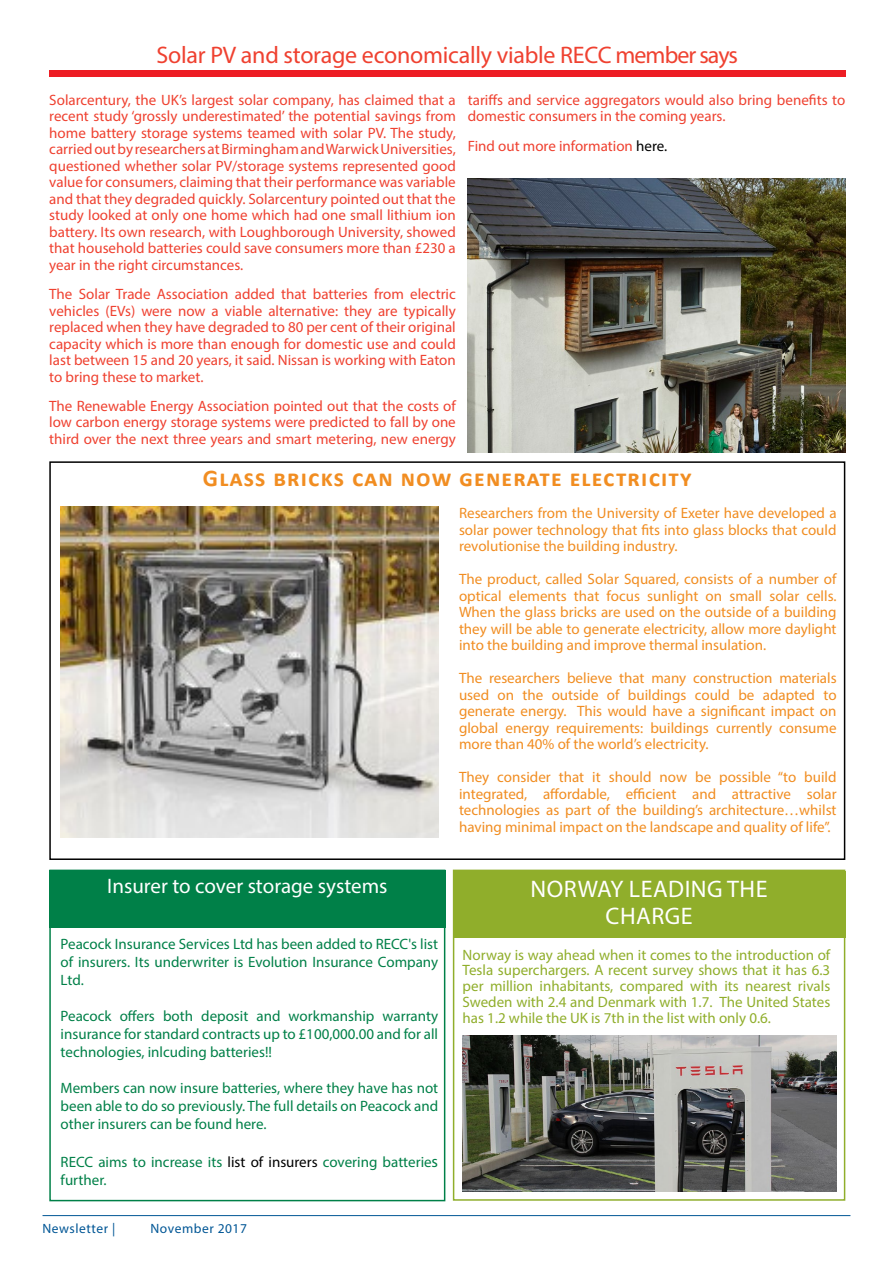
<style>
.page{position:relative;width:893px;height:1263px;background:#fff}
.page>*{position:absolute;margin:0;border:0;box-sizing:border-box;transform-origin:0 0}
.t1{font:24px "Myriad Pro";letter-spacing:-.01em;color:#ef4130}
.t2{font:700 24px "Calibri";letter-spacing:.05em;color:#f18d21}
.t3{font:24px/27px "Myriad Pro";letter-spacing:.02em;color:#fff;text-align:center}
.t4{font:21px "Myriad Pro";color:#fff}
.t5{font:15px/16.5px "Myriad Pro";color:#ef4130;text-align:justify}
.t6{font:15px/16.5px "Myriad Pro";color:#f18d21;text-align:justify}
.t7{font:15px/18px "Myriad Pro";color:#008048;text-align:justify}
.t8{font:15px/15.8px "Myriad Pro";color:#90ae2b;text-align:justify}
.t9{font:13.5px "Myriad Pro";letter-spacing:.04em;color:#005695}
.s1{color:#000}
.s2{font-size:16.5px}
</style>
<div class="page">
<hr style="left:43px;top:1215px;width:807px;height:1px;background:#005695">
<div style="left:49px;top:70px;width:796px;height:6px;background:#ed1d24"></div>
<div style="left:49px;top:461px;width:796px;height:399px;border:2px solid #000"></div>
<div style="left:453px;top:870px;width:392px;height:331px;border:2px solid #90ae2b"></div>
<div style="left:453px;top:871px;width:392px;height:67px;background:#90ae2b"></div>
<div style="left:49px;top:870px;width:396px;height:331px;border:2px solid #008048"></div>
<div style="left:49px;top:870px;width:396px;height:57px;background:#008048"></div>
<img style="left:463px;top:1035px;width:374px;height:157px">
<img style="left:468px;top:179px;width:377px;height:273px">
<img style="left:61px;top:507px;width:377px;height:331px">
<h1 class="t1" style="left:157px;top:40px;width:583px">Solar PV and storage economically viable RECC member says</h1>
<p class="t5" style="left:468px;top:91px;width:379px">tariffs and service aggregators would also bring benefits to domestic consumers in the coming years.</p>
<p class="t5" style="left:468px;top:137px;width:201px">Find out more information <span class="s1">here.</span></p>
<p class="t5" style="left:49px;top:91px;width:408px">Solarcentury, the UK’s largest solar company, has claimed that a recent study ‘grossly underestimated’ the potential savings from home battery storage systems teamed with solar PV. The study, carried out by researchers at Birmingham and Warwick Universities, questioned whether solar PV/storage systems represented good value for consumers, claiming that their performance was variable and that they degraded quickly. Solarcentury pointed out that the study looked at only one home which had one small lithium ion battery. Its own research, with Loughborough University, showed that household batteries could save consumers more than £230 a year in the right circumstances.</p>
<p class="t5" style="left:49px;top:286px;width:408px">The Solar Trade Association added that batteries from electric vehicles (EVs) were now a viable alternative: they are typically replaced when they have degraded to 80 per cent of their original capacity which is more than enough for domestic use and could last between 15 and 20 years, it said. Nissan is working with Eaton to bring these to market.</p>
<p class="t5" style="left:49px;top:397px;width:408px">The Renewable Energy Association pointed out that the costs of low carbon energy storage systems were predicted to fall by one third over the next three years and smart metering, new energy</p>
<h1 class="t2" style="left:203px;top:463px;width:490px">Glass bricks can now generate electricity</h1>
<h2 class="t4" style="left:107px;top:873px;width:282px">Insurer to cover storage systems</h2>
<p class="t7" style="left:61px;top:935px;width:379px">Peacock Insurance Services Ltd has been added to RECC's list of insurers. Its underwriter is Evolution Insurance Company Ltd.</p>
<p class="t7" style="left:61px;top:1007px;width:379px">Peacock offers both deposit and workmanship warranty insurance for standard contracts up to £100,000.00 and for all technologies, inlcuding batteries!!</p>
<p class="t7" style="left:61px;top:1079px;width:379px">Members can now insure batteries, where they have has not been able to do so previously. The full details on Peacock and other insurers can be found here.</p>
<p class="t7" style="left:61px;top:1152px;width:379px">RECC aims to increase its <span class="s1">list of insurers</span> covering batterie<span class="s2">s </span>further.</p>
<p class="t9" style="left:43px;top:1220px;width:74px">Newsletter |</p>
<p class="t9" style="left:151px;top:1220px;width:98px">November 2017</p>
<p class="t6" style="left:459px;top:504px;width:379px">Researchers from the University of Exeter have developed a solar power technology that fits into glass blocks that could revolutionise the building industry.</p>
<p class="t6" style="left:459px;top:570px;width:379px">The product, called Solar Squared, consists of a number of optical elements that focus sunlight on small solar cells.<br>When the glass bricks are used on the outside of a building they will be able to generate electricity, allow more daylight into the building and improve thermal insulation.</p>
<p class="t6" style="left:459px;top:669px;width:379px">The researchers believe that many construction materials used on the outside of buildings could be adapted to generate energy. This would have a significant impact on global energy requirements: buildings currently consume more than 40% of the world’s electricity.</p>
<p class="t6" style="left:459px;top:768px;width:379px">They consider that it should now be possible “to build integrated, affordable, efficient and attractive solar technologies as part of the building’s architecture…whilst having minimal impact on the landscape and quality of life”.</p>
<h1 class="t3" style="left:531px;top:874px;width:238px">NORWAY LEADING THE<br>CHARGE</h1>
<p class="t8" style="left:463px;top:946px;width:369px">Norway is way ahead when it comes to the introduction of Tesla superchargers. A recent survey shows that it has 6.3 per million inhabitants, compared with its nearest rivals Sweden with 2.4 and Denmark with 1.7. The United States has 1.2 while the UK is 7th in the list with only 0.6.</p>
</div>
